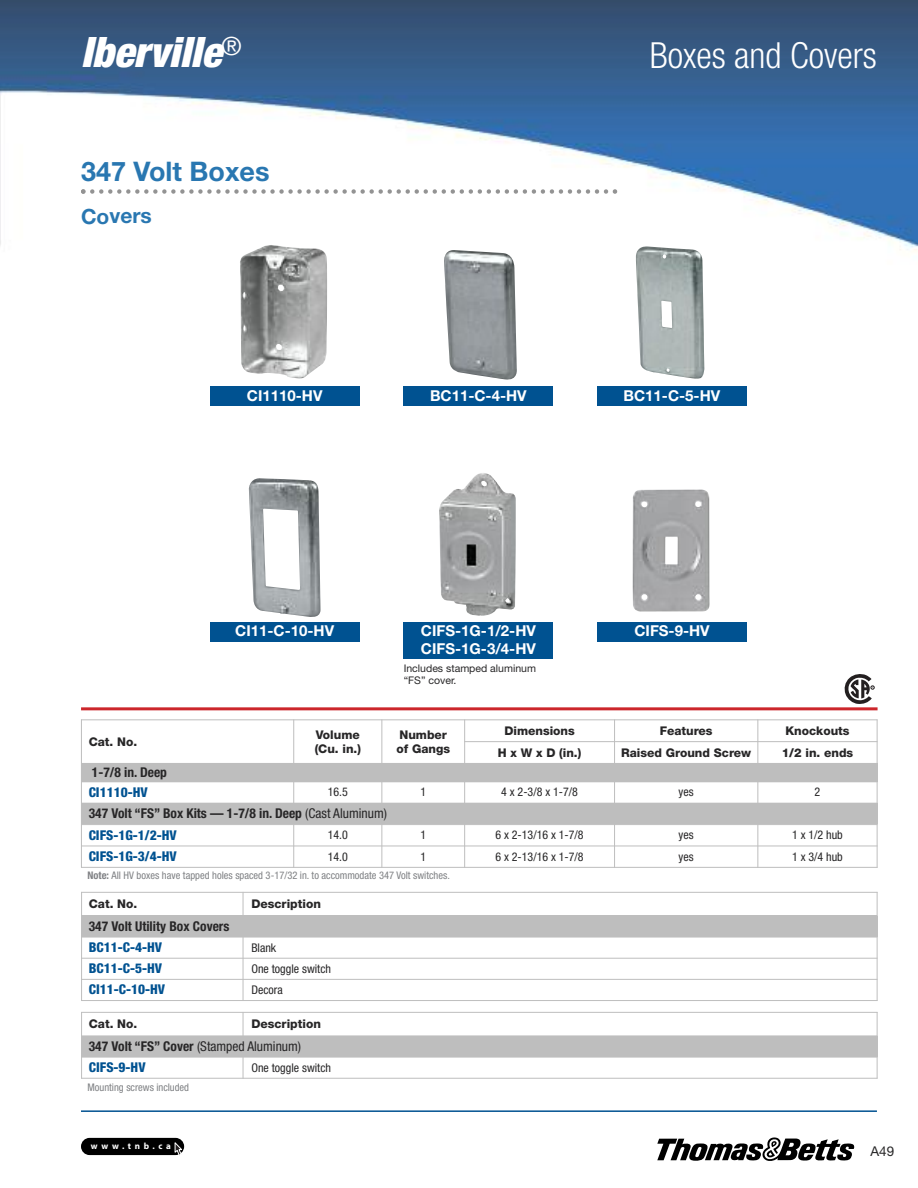
<style>
.page{position:relative;width:918px;height:1188px;background:#fff}
.page>*{position:absolute;margin:0;border:0;box-sizing:border-box;transform-origin:0 0}
.t1{font:italic 900 condensed 42px "Helvetica Neue LT Std";color:#fff}
.t2{font:300 condensed 36px "Helvetica Neue LT Std";color:#fff}
.t3{font:700 27px "Helvetica Neue LT Std";color:#2977b1}
.t4{font:700 21px "Helvetica Neue LT Std";color:#2977b1}
.t5{font:700 15px/18px "Helvetica Neue LT Std";color:#fff}
.t6{font:700 condensed 13.5px/21.5px "Helvetica Neue LT Std";color:#272627}
.t7{font:800 condensed 13.5px "Helvetica Neue LT Std";color:#005291}
.t8{font:condensed 13.5px/21.1px "Helvetica Neue LT Std";color:#272627}
.t9{font:13.5px "Helvetica Neue LT Std";color:#272627}
.t10{font:800 12px/14.4px "Helvetica Neue LT Std";color:#272627}
.t11{font:condensed 12px "Helvetica Neue LT Std";color:#272627}
.t12{font:condensed 10.5px "Helvetica Neue LT Std";color:#7f8184}
.t13{font:10.5px/11.2px "Helvetica Neue LT Std";color:#272627}
.t14{font:700 9px "Myriad Pro";letter-spacing:.405em;color:#fff}
.s1{font-weight:400}
.s2{font-weight:800;color:#005291}
.s3{font-weight:700}
</style>
<div class="page">
<img style="left:0;top:0;width:918px;height:252px">
<hr style="left:81px;top:1110px;width:796px;height:2px;background:#005291">
<svg style="left:657px;top:1137px;width:197px;height:24px"></svg>
<div style="left:81px;top:1138px;width:103px;height:17px;background:#000;border-radius:9px"></div>
<svg style="left:175px;top:1143px;width:7px;height:13px"></svg>
<hr style="left:81px;top:707px;width:797px;height:3px;background:#cc262b">
<svg style="left:845px;top:674px;width:29px;height:30px"></svg>
<div style="left:81px;top:763px;width:796px;height:19px;background:#bebebe"></div>
<div style="left:81px;top:803px;width:796px;height:22px;background:#bebebe"></div>
<hr style="left:81px;top:719px;width:1px;height:149px;background:#bebebe">
<hr style="left:293px;top:719px;width:1px;height:45px;background:#bebebe">
<svg style="left:293px;top:782px;width:1px;height:21px"></svg>
<hr style="left:293px;top:824px;width:1px;height:44px;background:#bebebe">
<hr style="left:381px;top:719px;width:1px;height:45px;background:#bebebe">
<svg style="left:381px;top:782px;width:1px;height:21px"></svg>
<hr style="left:381px;top:824px;width:1px;height:44px;background:#bebebe">
<hr style="left:464px;top:719px;width:1px;height:45px;background:#bebebe">
<svg style="left:464px;top:782px;width:1px;height:21px"></svg>
<hr style="left:464px;top:824px;width:1px;height:44px;background:#bebebe">
<hr style="left:614px;top:719px;width:1px;height:45px;background:#bebebe">
<svg style="left:614px;top:782px;width:1px;height:21px"></svg>
<hr style="left:614px;top:824px;width:1px;height:44px;background:#bebebe">
<hr style="left:757px;top:719px;width:1px;height:45px;background:#bebebe">
<svg style="left:757px;top:782px;width:1px;height:21px"></svg>
<hr style="left:757px;top:824px;width:1px;height:44px;background:#bebebe">
<hr style="left:877px;top:719px;width:1px;height:149px;background:#bebebe">
<hr style="left:81px;top:719px;width:797px;height:1px;background:#bebebe">
<hr style="left:464px;top:741px;width:414px;height:1px;background:#bebebe">
<hr style="left:81px;top:846px;width:797px;height:1px;background:#bebebe">
<hr style="left:81px;top:867px;width:797px;height:1px;background:#bebebe">
<div style="left:81px;top:916px;width:796px;height:21px;background:#bebebe"></div>
<hr style="left:81px;top:892px;width:1px;height:109px;background:#bebebe">
<svg style="left:243px;top:893px;width:1px;height:23px"></svg>
<hr style="left:243px;top:937px;width:1px;height:64px;background:#bebebe">
<hr style="left:877px;top:892px;width:1px;height:109px;background:#bebebe">
<hr style="left:81px;top:892px;width:797px;height:1px;background:#bebebe">
<hr style="left:81px;top:937px;width:797px;height:1px;background:#bebebe">
<hr style="left:81px;top:958px;width:797px;height:1px;background:#bebebe">
<hr style="left:81px;top:979px;width:797px;height:1px;background:#bebebe">
<hr style="left:81px;top:1000px;width:797px;height:1px;background:#bebebe">
<div style="left:81px;top:1036px;width:796px;height:21px;background:#bebebe"></div>
<hr style="left:81px;top:1012px;width:1px;height:67px;background:#bebebe">
<svg style="left:243px;top:1013px;width:1px;height:23px"></svg>
<svg style="left:243px;top:1058px;width:1px;height:20px"></svg>
<hr style="left:877px;top:1012px;width:1px;height:67px;background:#bebebe">
<hr style="left:81px;top:1012px;width:797px;height:1px;background:#bebebe">
<hr style="left:81px;top:1057px;width:797px;height:1px;background:#bebebe">
<hr style="left:81px;top:1078px;width:797px;height:1px;background:#bebebe">
<div style="left:210px;top:386px;width:150px;height:20px;background:#005291"></div>
<img style="left:240px;top:245px;width:87px;height:134px">
<div style="left:404px;top:622px;width:149px;height:37px;background:#005291"></div>
<img style="left:439px;top:473px;width:77px;height:143px">
<div style="left:597px;top:622px;width:150px;height:20px;background:#005291"></div>
<img style="left:633px;top:489px;width:77px;height:123px">
<div style="left:403px;top:386px;width:150px;height:20px;background:#005291"></div>
<img style="left:444px;top:250px;width:73px;height:130px">
<div style="left:597px;top:386px;width:150px;height:20px;background:#005291"></div>
<img style="left:636px;top:246px;width:68px;height:133px">
<div style="left:210px;top:622px;width:150px;height:20px;background:#005291"></div>
<img style="left:249px;top:478px;width:72px;height:139px">
<svg style="left:81px;top:189px;width:536px;height:5px"></svg>
<h1 class="t1" style="left:81px;top:38px;width:162px">Iberville<sup>®</sup></h1>
<h2 class="t2" style="left:650px;top:42px;width:229px">Boxes and Covers</h2>
<h3 class="t3" style="left:81px;top:161px;width:190px">347 Volt Boxes</h3>
<h3 class="t4" style="left:81px;top:208px;width:72px">Covers</h3>
<p class="t5" style="left:247px;top:388px;width:77px">CI1110-HV</p>
<p class="t5" style="left:430px;top:388px;width:98px">BC11-C-4-HV</p>
<p class="t5" style="left:624px;top:388px;width:98px">BC11-C-5-HV</p>
<p class="t5" style="left:235px;top:623px;width:100px">CI11-C-10-HV</p>
<p class="t5" style="left:421px;top:623px;width:117px">CIFS-1G-1/2-HV<br>CIFS-1G-3/4-HV</p>
<p class="t5" style="left:634px;top:623px;width:77px">CIFS-9-HV</p>
<p class="t13" style="left:404px;top:664px;width:134px">Includes stamped aluminum “FS” cover.</p>
<p class="t10" style="left:89px;top:735px;width:50px">Cat. No.</p>
<p class="t10" style="left:315px;top:728px;width:48px">Volume (Cu. in.)</p>
<p class="t10" style="left:396px;top:728px;width:55px">Number of Gangs</p>
<p class="t10" style="left:504px;top:724px;width:72px">Dimensions</p>
<p class="t10" style="left:660px;top:724px;width:54px">Features</p>
<p class="t10" style="left:785px;top:724px;width:66px">Knockouts</p>
<p class="t10" style="left:498px;top:746px;width:85px">HxWxD(in.)</p>
<p class="t10" style="left:621px;top:746px;width:132px">Raised Ground Screw</p>
<p class="t10" style="left:782px;top:746px;width:73px">1/2 in. ends</p>
<p class="t6" style="left:92px;top:763px;width:77px">1-7/8 in. Deep</p>
<p class="t7" style="left:89px;top:787px;width:61px">CI1110-HV</p>
<p class="t11" style="left:328px;top:788px;width:22px">16.5</p>
<p class="t11" style="left:420px;top:788px;width:7px">1</p>
<p class="t11" style="left:501px;top:788px;width:78px">4 x 2-3/8 x 1-7/8</p>
<p class="t11" style="left:679px;top:788px;width:17px">yes</p>
<p class="t11" style="left:815px;top:788px;width:7px">2</p>
<p class="t6" style="left:89px;top:804px;width:300px">347 Volt “FS” Box Kits — 1-7/8 in. Deep <span class="s1">(Cast Aluminum)<br></span><span class="s2">CIFS-1G-1/2-HV</span></p>
<p class="t11" style="left:328px;top:831px;width:22px">14.0</p>
<p class="t11" style="left:420px;top:831px;width:7px">1</p>
<p class="t11" style="left:495px;top:831px;width:90px">6 x 2-13/16 x 1-7/8</p>
<p class="t11" style="left:679px;top:831px;width:17px">yes</p>
<p class="t11" style="left:792px;top:831px;width:52px">1 x 1/2 hub</p>
<p class="t7" style="left:89px;top:851px;width:90px">CIFS-1G-3/4-HV</p>
<p class="t11" style="left:328px;top:852px;width:22px">14.0</p>
<p class="t11" style="left:420px;top:852px;width:7px">1</p>
<p class="t11" style="left:495px;top:852px;width:90px">6 x 2-13/16 x 1-7/8</p>
<p class="t11" style="left:679px;top:852px;width:17px">yes</p>
<p class="t11" style="left:792px;top:852px;width:52px">1 x 3/4 hub</p>
<p class="t12" style="left:88px;top:871px;width:364px"><span class="s3">Note:</span> All HV boxes have tapped holes spaced 3-17/32 in. to accommodate 347 Volt switches.</p>
<p class="t10" style="left:89px;top:898px;width:50px">Cat. No.</p>
<p class="t10" style="left:251px;top:898px;width:71px">Description</p>
<p class="t6" style="left:89px;top:917px;width:142px">347 Volt Utility Box Covers</p>
<p class="t7" style="left:89px;top:942px;width:75px">BC11-C-4-HV</p>
<p class="t11" style="left:251px;top:943px;width:26px">Blank</p>
<p class="t7" style="left:89px;top:964px;width:75px">BC11-C-5-HV</p>
<p class="t11" style="left:251px;top:964px;width:81px">One toggle switch</p>
<p class="t7" style="left:89px;top:985px;width:78px">CI11-C-10-HV</p>
<p class="t11" style="left:251px;top:985px;width:33px">Decora</p>
<p class="t10" style="left:89px;top:1018px;width:50px">Cat. No.</p>
<p class="t10" style="left:251px;top:1018px;width:71px">Description</p>
<p class="t8" style="left:89px;top:1037px;width:214px"><span class="s3">347 Volt “FS” Cover</span> (Stamped Aluminum)<br><span class="s2">CIFS-9-HV</span></p>
<p class="t11" style="left:251px;top:1063px;width:81px">One toggle switch</p>
<p class="t12" style="left:87px;top:1084px;width:103px">Mounting screws included</p>
<p class="t14" style="left:91px;top:1143px;width:81px">www.tnb.ca</p>
<p class="t9" style="left:870px;top:1147px;width:25px">A49</p>
</div>
